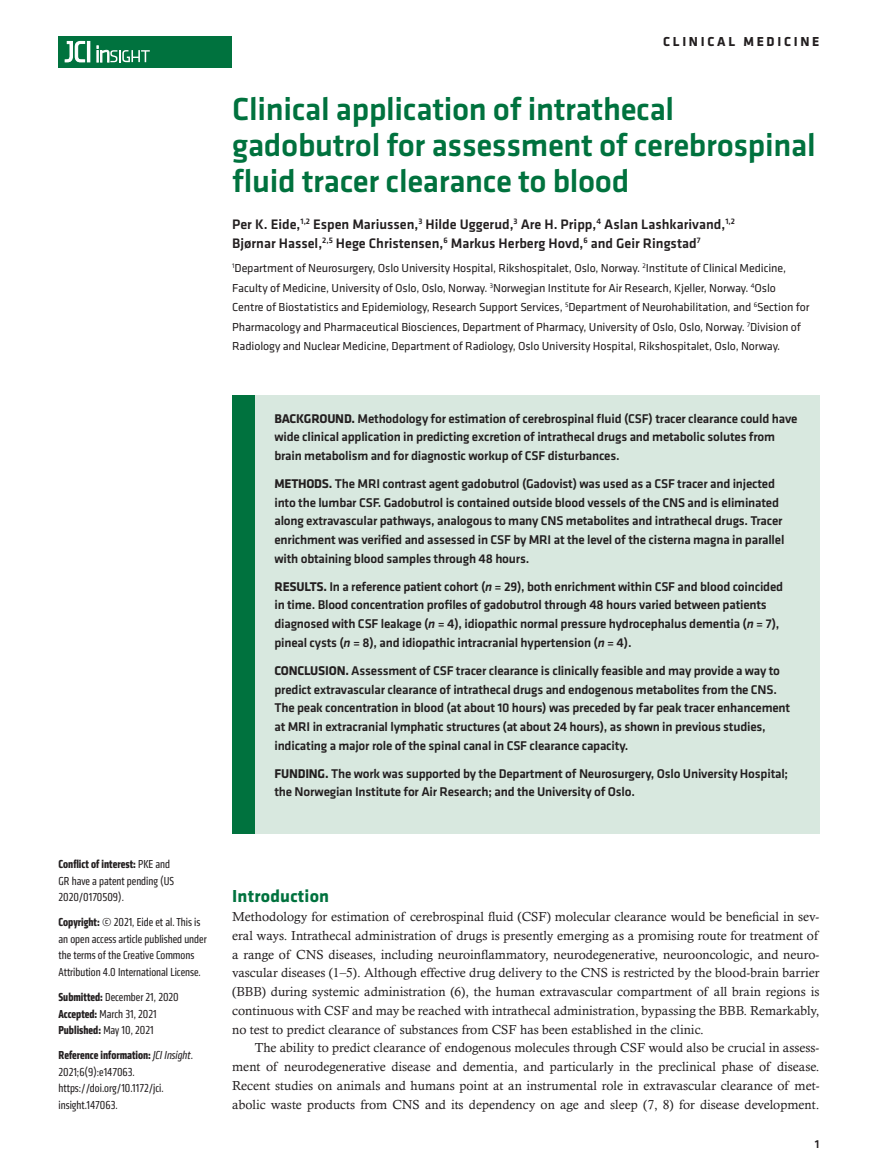
<style>
.page{position:relative;width:878px;height:1175px;background:#fff}
.page>*{position:absolute;margin:0;border:0;box-sizing:border-box;transform-origin:0 0}
.t1{font:500 33px/36px "Klavika Basic";letter-spacing:-.01em;color:#00723e}
.t2{font:700 18px "Klavika";letter-spacing:.01em;color:#00723e}
.t3{font:500 14.25px/19.5px "Klavika Basic";color:#231f20}
.t4{font:700 13.5px "Klavika Basic";letter-spacing:.2em;color:#231f20}
.t5{font:500 13.2px/18.8px "Klavika Basic";letter-spacing:-.015em;color:#231f20}
.t6{font:13.2px/18.8px "Calisto MT Std";color:#231f20;text-align:justify}
.t7{font:12px/19.5px "Klavika";letter-spacing:-.01em;color:#231f20}
.t8{font:condensed 12px/16.5px "Klavika";color:#231f20}
.t9{font:500 12px "Klavika Basic";color:#231f20}
.s1{font-weight:700}
.s2{font-style:italic}
</style>
<div class="page">
<div style="left:59px;top:36px;width:173px;height:31px;background:#00723e"></div>
<hr style="left:87px;top:41px;width:3px;height:21px;background:#fff">
<svg style="left:64px;top:41px;width:21px;height:22px"></svg>
<svg style="left:97px;top:46px;width:53px;height:16px"></svg>
<div style="left:232px;top:396px;width:587px;height:437px;background:#d8e8df"></div>
<div style="left:232px;top:396px;width:22px;height:437px;background:#00723e"></div>
<p class="t8" style="left:59px;top:856px;width:117px"><span class="s1">Conflict of interest:</span> PKE and<br>GR have a patent pending (US<br>2020/0170509).</p>
<p class="t8" style="left:59px;top:914px;width:150px"><span class="s1">Copyright:</span> © 2021, Eide et al. This is an open access article published under the terms of the Creative Commons Attribution 4.0 International License.</p>
<p class="t8" style="left:59px;top:988px;width:122px"><span class="s1">Submitted:</span> December 21, 2020<br><span class="s1">Accepted:</span> March 31, 2021<br><span class="s1">Published:</span> May 10, 2021</p>
<p class="t8" style="left:59px;top:1046px;width:136px"><span class="s1">Reference information:</span> <span class="s2">JCI Insight</span>.<br>2021;6(9):e147063. https://doi.org/10.1172/jci. insight.147063.</p>
<p class="t4" style="left:663px;top:32px;width:158px">CLINICAL MEDICINE</p>
<h1 class="t1" style="left:232px;top:91px;width:585px">Clinical application of intrathecal gadobutrol for assessment of cerebrospinal fluid tracer clearance to blood</h1>
<p class="t3" style="left:232px;top:214px;width:504px">Per K. Eide,<sup>1,2</sup> Espen Mariussen,<sup>3</sup> Hilde Uggerud,<sup>3</sup> Are H. Pripp,<sup>4</sup> Aslan Lashkarivand,<sup>1,2<br></sup>Bjørnar Hassel,<sup>2,5</sup> Hege Christensen,<sup>6</sup> Markus Herberg Hovd,<sup>6</sup> and Geir Ringstad<sup>7</sup></p>
<p class="t7" style="left:232px;top:258px;width:578px"><sup>1</sup>Department of Neurosurgery, Oslo University Hospital, Rikshospitalet, Oslo, Norway. <sup>2</sup>Institute of Clinical Medicine, Faculty of Medicine, University of Oslo, Oslo, Norway. <sup>3</sup>Norwegian Institute for Air Research, Kjeller, Norway. <sup>4</sup>Oslo Centre of Biostatistics and Epidemiology, Research Support Services, <sup>5</sup>Department of Neurohabilitation, and <sup>6</sup>Section for Pharmacology and Pharmaceutical Biosciences, Department of Pharmacy, University of Oslo, Oslo, Norway. <sup>7</sup>Division of Radiology and Nuclear Medicine, Department of Radiology, Oslo University Hospital, Rikshospitalet, Oslo, Norway.</p>
<p class="t5" style="left:274px;top:408px;width:524px"><span class="s1">BACKGROUND.</span> Methodology for estimation of cerebrospinal fluid (CSF) tracer clearance could have wide clinical application in predicting excretion of intrathecal drugs and metabolic solutes from brain metabolism and for diagnostic workup of CSF disturbances.</p>
<p class="t5" style="left:274px;top:474px;width:511px"><span class="s1">METHODS.</span> The MRI contrast agent gadobutrol (Gadovist) was used as a CSF tracer and injected into the lumbar CSF. Gadobutrol is contained outside blood vessels of the CNS and is eliminated along extravascular pathways, analogous to many CNS metabolites and intrathecal drugs. Tracer enrichment was verified and assessed in CSF by MRI at the level of the cisterna magna in parallel with obtaining blood samples through 48 hours.</p>
<p class="t5" style="left:274px;top:576px;width:510px"><span class="s1">RESULTS.</span> In a reference patient cohort (<span class="s2">n</span> = 29), both enrichment within CSF and blood coincided in time. Blood concentration profiles of gadobutrol through 48 hours varied between patients diagnosed with CSF leakage (<span class="s2">n</span> = 4), idiopathic normal pressure hydrocephalus dementia (<span class="s2">n</span> = 7), pineal cysts (<span class="s2">n</span> = 8), and idiopathic intracranial hypertension (<span class="s2">n</span> = 4).</p>
<p class="t5" style="left:274px;top:660px;width:517px"><span class="s1">CONCLUSION.</span> Assessment of CSF tracer clearance is clinically feasible and may provide a way to predict extravascular clearance of intrathecal drugs and endogenous metabolites from the CNS.<br>The peak concentration in blood (at about 10 hours) was preceded by far peak tracer enhancement at MRI in extracranial lymphatic structures (at about 24 hours), as shown in previous studies, indicating a major role of the spinal canal in CSF clearance capacity.</p>
<p class="t5" style="left:274px;top:763px;width:515px"><span class="s1">FUNDING.</span> The work was supported by the Department of Neurosurgery, Oslo University Hospital; the Norwegian Institute for Air Research; and the University of Oslo.</p>
<h2 class="t2" style="left:232px;top:883px;width:98px">Introduction</h2>
<p class="t6" style="left:232px;top:907px;width:588px">Methodology for estimation of cerebrospinal fluid (CSF) molecular clearance would be beneficial in sev&shy;eral ways. Intrathecal administration of drugs is presently emerging as a promising route for treatment of a range of CNS diseases, including neuroinflammatory, neurodegenerative, neurooncologic, and neuro&shy;vascular diseases (1–5). Although effective drug delivery to the CNS is restricted by the blood-brain barrier (BBB) during systemic administration (6), the human extravascular compartment of all brain regions is continuous with CSF and may be reached with intrathecal administration, bypassing the BBB. Remarkably, no test to predict clearance of substances from CSF has been established in the clinic.</p>
<p class="t6" style="left:232px;top:1038px;width:588px;text-indent:22px">The ability to predict clearance of endogenous molecules through CSF would also be crucial in assess&shy;ment of neurodegenerative disease and dementia, and particularly in the preclinical phase of disease.<br>Recent studies on animals and humans point at an instrumental role in extravascular clearance of met&shy;abolic waste products from CNS and its dependency on age and sleep (7, 8) for disease development.</p>
<p class="t9" style="left:814px;top:1135px;width:6px">1</p>
</div>
